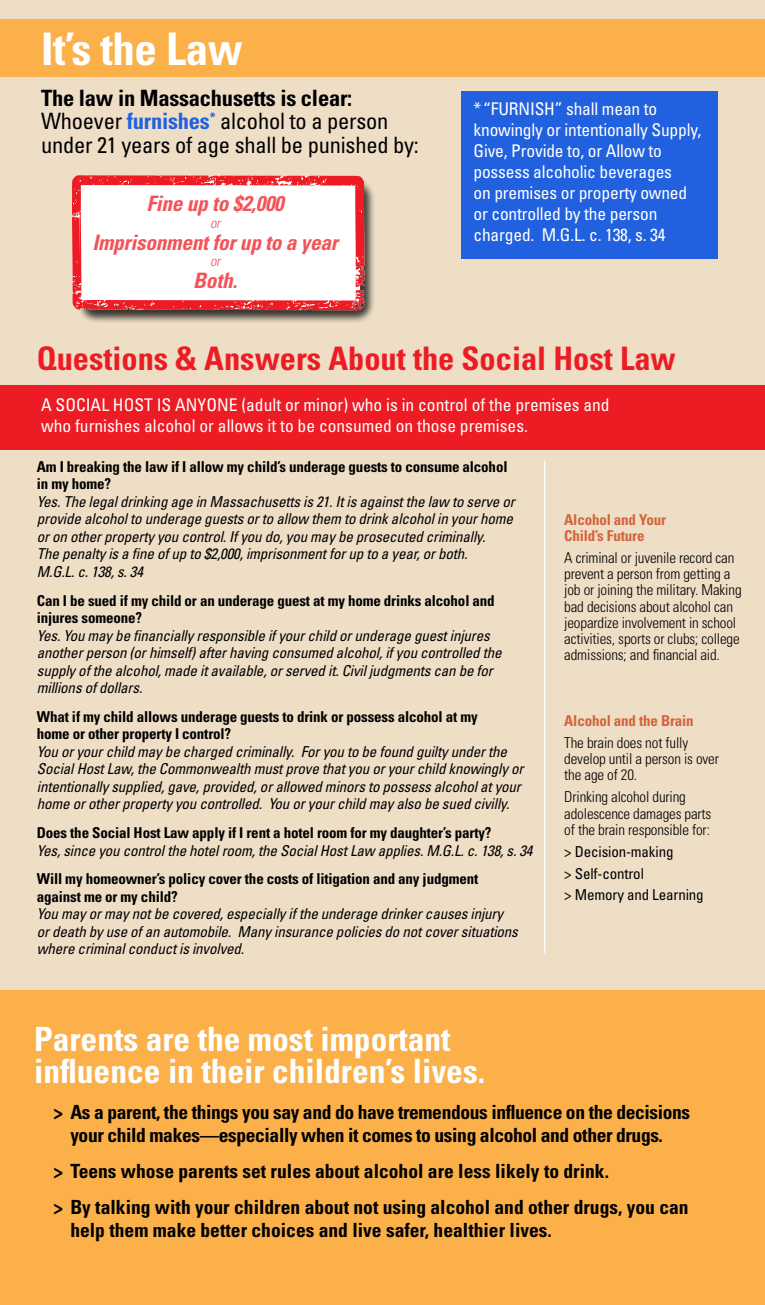
<style>
.page{position:relative;width:765px;height:1305px;background:#fff}
.page>*{position:absolute;margin:0;border:0;box-sizing:border-box;transform-origin:0 0}
.t1{font:700 condensed 45px "Univers LT Std";letter-spacing:-.01em;color:#fff}
.t2{font:700 condensed 33.5px/32.1px "Univers";color:#fff}
.t3{font:700 condensed 32.38px "Univers LT Std";color:#ed1c24}
.t4{font:condensed 22.5px/23.8px "Univers LT Std";letter-spacing:-.01em;color:#000}
.t5{font:700 condensed 22.5px "Univers LT Std";letter-spacing:-.01em;color:#000}
.t6{font:italic 700 condensed 21.25px "Univers LT Std";letter-spacing:-.01em;color:#f25459}
.t7{font:700 condensed 19.5px/23.4px "Univers";color:#000}
.t8{font:700 condensed 19.5px/23.4px "Univers";letter-spacing:-.02em;color:#000;text-align:center}
.t9{font:condensed 17.5px/21px "Univers LT Std";letter-spacing:-.01em;color:#fff}
.t10{font:italic condensed 15px/17.5px "Univers LT Std";letter-spacing:-.01em;color:#000}
.t11{font:700 condensed 15px/17.5px "Univers LT Std";letter-spacing:-.01em;color:#000}
.t12{font:300 condensed 15px/16.2px "Univers LT Std";letter-spacing:-.01em;color:#000}
.t13{font:condensed 15px "Univers LT Std";letter-spacing:-.01em;color:#000}
.t14{font:700 condensed 15px/16.2px "Univers LT Std";letter-spacing:-.01em;color:#d3633a}
.t15{font:italic 300 condensed 14.12px "Univers LT Std";color:#f25459}
.s1{font-weight:700;color:#2161df}
</style>
<div class="page">
<div style="left:0;top:0;width:765px;height:495px;background:#eedec6"></div>
<div style="left:0;top:495px;width:765px;height:495px;background:#eedec6"></div>
<div style="left:0;top:19px;width:765px;height:58px;background:#fbb049"></div>
<hr style="left:544px;top:461px;width:1px;height:492px;background:#fff">
<div style="left:0;top:385px;width:765px;height:65px;background:#ed1c24"></div>
<div style="left:0;top:991px;width:765px;height:314px;background:#fbb049"></div>
<div style="left:461px;top:91px;width:256px;height:168px;background:#2161df"></div>
<div style="left:77px;top:178px;width:299px;height:145px;background:#000;opacity:.75"></div>
<svg style="left:72px;top:175px;width:293px;height:135px"></svg>
<p class="t1" style="left:41px;top:21px;width:203px">It’s the Law</p>
<p class="t5" style="left:41px;top:84px;width:313px">The law in Massachusetts is clear:</p>
<p class="t4" style="left:41px;top:109px;width:379px">Whoever <span class="s1">furnishes</span><sup>*</sup> alcohol to a person under 21 years of age shall be punished by:</p>
<p class="t6" style="left:147px;top:191px;width:139px">Fine up to $2,000</p>
<p class="t15" style="left:210px;top:214px;width:12px">or</p>
<p class="t6" style="left:92px;top:229px;width:247px">Imprisonment for up to a year</p>
<p class="t15" style="left:210px;top:253px;width:12px">or</p>
<p class="t6" style="left:193px;top:267px;width:46px">Both.</p>
<p class="t9" style="left:474px;top:98px;width:229px">* “FURNISH” shall mean to knowingly or intentionally Supply,<br>Give, Provide to, or Allow to possess alcoholic beverages<br>on premises or property owned or controlled by the person charged. M.G.L. c. 138, s. 34</p>
<p class="t3" style="left:37px;top:339px;width:640px">Questions &amp; Answers About the Social Host Law</p>
<p class="t9" style="left:41px;top:394px;width:570px">A SOCIAL HOST IS ANYONE (adult or minor) who is in control of the premises and who furnishes alcohol or allows it to be consumed on those premises.</p>
<p class="t11" style="left:37px;top:458px;width:472px">Am I breaking the law if I allow my child’s underage guests to consume alcohol in my home?</p>
<p class="t10" style="left:37px;top:493px;width:479px">Yes. The legal drinking age in Massachusetts is 21. It is against the law to serve or provide alcohol to underage guests or to allow them to drink alcohol in your home or on other property you control. If you do, you may be prosecuted criminally.<br>The penalty is a fine of up to $2,000, imprisonment for up to a year, or both.<br>M.G.L. c. 138, s. 34</p>
<p class="t11" style="left:37px;top:591px;width:459px">Can I be sued if my child or an underage guest at my home drinks alcohol and injures someone?</p>
<p class="t10" style="left:37px;top:626px;width:466px">Yes. You may be financially responsible if your child or underage guest injures another person (or himself) after having consumed alcohol, if you controlled the supply of the alcohol, made it available, or served it. Civil judgments can be for millions of dollars.</p>
<p class="t11" style="left:37px;top:708px;width:442px">What if my child allows underage guests to drink or possess alcohol at my home or other property I control?</p>
<p class="t10" style="left:37px;top:743px;width:488px">You or your child may be charged criminally. For you to be found guilty under the Social Host Law, the Commonwealth must prove that you or your child knowingly or intentionally supplied, gave, provided, or allowed minors to possess alcohol at your home or other property you controlled. You or your child may also be sued civilly.</p>
<p class="t11" style="left:37px;top:824px;width:456px">Does the Social Host Law apply if I rent a hotel room for my daughter’s party?</p>
<p class="t10" style="left:37px;top:841px;width:497px">Yes, since you control the hotel room, the Social Host Law applies. M.G.L. c. 138, s. 34</p>
<p class="t11" style="left:37px;top:870px;width:443px">Will my homeowner’s policy cover the costs of litigation and any judgment against me or my child?</p>
<p class="t10" style="left:37px;top:905px;width:483px">You may or may not be covered, especially if the underage drinker causes injury or death by use of an automobile. Many insurance policies do not cover situations where criminal conduct is involved.</p>
<p class="t14" style="left:564px;top:511px;width:103px">Alcohol and Your<br>Child’s Future</p>
<p class="t12" style="left:564px;top:549px;width:179px">A criminal or juvenile record can prevent a person from getting a job or joining the military. Making bad decisions about alcohol can jeopardize involvement in school activities, sports or clubs; college admissions; and financial aid.</p>
<p class="t14" style="left:564px;top:712px;width:131px">Alcohol and the Brain</p>
<p class="t12" style="left:564px;top:734px;width:156px">The brain does not fully develop until a person is over the age of 20.</p>
<p class="t12" style="left:564px;top:789px;width:149px">Drinking alcohol during adolescence damages parts of the brain responsible for:</p>
<p class="t13" style="left:564px;top:842px;width:111px">&gt; Decision-making</p>
<p class="t13" style="left:564px;top:864px;width:81px">&gt; Self-control</p>
<p class="t13" style="left:564px;top:886px;width:141px">&gt; Memory and Learning</p>
<p class="t2" style="left:34px;top:1022px;width:453px">Parents are the most important influence in their children’s lives.</p>
<p class="t8" style="left:54px;top:1100px;width:638px">&gt; As a parent, the things you say and do have tremendous influence on the decisions your child makes—especially when it comes to using alcohol and other drugs.</p>
<p class="t7" style="left:54px;top:1159px;width:557px">&gt; Teens whose parents set rules about alcohol are less likely to drink.</p>
<p class="t7" style="left:70px;top:1195px;width:620px;text-indent:-17px">&gt; By talking with your children about not using alcohol and other drugs, you can help them make better choices and live safer, healthier lives.</p>
</div>
